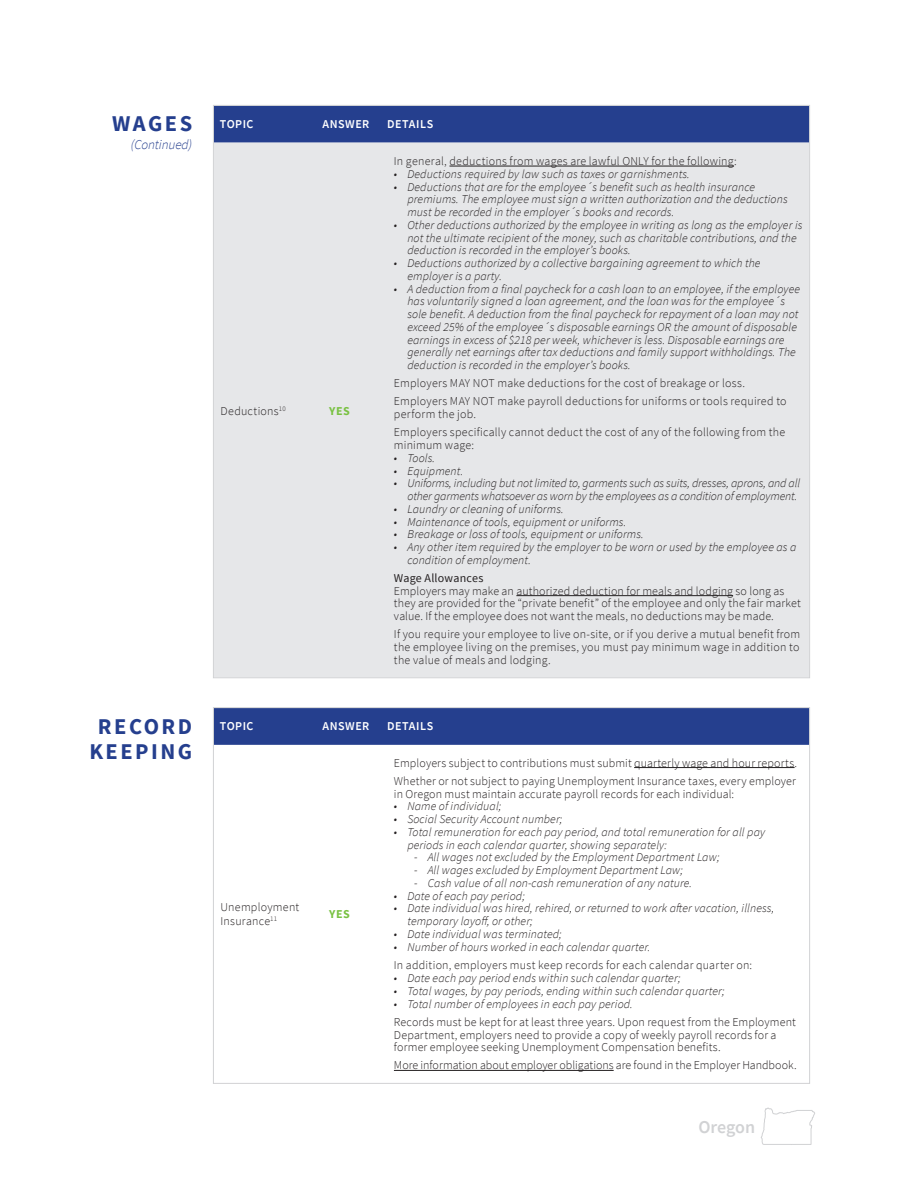
<style>
.page{position:relative;width:918px;height:1188px;background:#fff}
.page>*{position:absolute;margin:0;border:0;box-sizing:border-box;transform-origin:0 0}
.t1{font:700 22.5px/25.5px "Source Sans Pro";letter-spacing:.11em;color:#253f8e;text-align:center}
.t2{font:600 18px "Source Sans Pro";letter-spacing:-.01em;color:#d1d2d4}
.t3{font:italic 300 13.5px "Source Sans Pro";letter-spacing:-.01em;color:#253f8e}
.t4{font:italic 300 12px/12.8px "Source Sans Pro";letter-spacing:.01em;color:#231f20}
.Row_Categories{font:300 12px/12.8px "Source Sans Pro";letter-spacing:.015em;color:#231f20}
.t5{font:italic 300 12px/12.8px "Source Sans Pro";letter-spacing:-.01em;color:#231f20;text-align:right}
.Column_Headers{font:600 12px "Source Sans Pro";letter-spacing:.045em;color:#fff}
.Row_Categories_YES{font:700 12px "Source Sans Pro";letter-spacing:.045em;color:#79c142}
.s1{font-weight:400}
</style>
<div class="page">
<div style="left:215px;top:107px;width:593px;height:36px;background:#253f8e"></div>
<div style="left:215px;top:143px;width:593px;height:533px;background:#e6e7e9"></div>
<hr style="left:449px;top:166px;width:285px;height:1px;background:#231f20">
<hr style="left:516px;top:595px;width:217px;height:1px;background:#231f20">
<svg style="left:761px;top:1107px;width:54px;height:38px"></svg>
<div style="left:215px;top:709px;width:593px;height:36px;background:#253f8e"></div>
<hr style="left:634px;top:767px;width:161px;height:1px;background:#231f20">
<hr style="left:394px;top:1070px;width:220px;height:1px;background:#231f20">
<p class="t1" style="left:112px;top:111px;width:82px">WAGES</p>
<p class="t3" style="left:131px;top:136px;width:63px">(Continued)</p>
<p class="t1" style="left:89px;top:713px;width:104px">RECORD<br>KEEPING</p>
<p class="Column_Headers" style="left:220px;top:116px;width:35px">TOPIC</p>
<p class="Column_Headers" style="left:322px;top:116px;width:48px">ANSWER</p>
<p class="Column_Headers" style="left:387px;top:116px;width:48px">DETAILS</p>
<p class="Row_Categories" style="left:221px;top:404px;width:67px">Deductions<sup>10</sup></p>
<p class="Row_Categories_YES" style="left:329px;top:402px;width:22px">YES</p>
<p class="Row_Categories" style="left:394px;top:155px;width:344px">In general, deductions from wages are lawful ONLY for the following:</p>
<p class="t4" style="left:394px;top:168px;width:297px">• Deductions required by law such as taxes or garnishments.</p>
<p class="t4" style="left:407px;top:180px;width:382px;text-indent:-14px">• Deductions that are for the employee´s benefit such as health insurance premiums. The employee must sign a written authorization and the deductions must be recorded in the employer´s books and records.</p>
<p class="t4" style="left:407px;top:219px;width:397px;text-indent:-14px">• Other deductions authorized by the employee in writing as long as the employer is not the ultimate recipient of the money, such as charitable contributions, and the deduction is recorded in the employer’s books.</p>
<p class="t4" style="left:407px;top:257px;width:355px;text-indent:-14px">• Deductions authorized by a collective bargaining agreement to which the employer is a party.</p>
<p class="t4" style="left:407px;top:282px;width:394px;text-indent:-14px">• A deduction from a final paycheck for a cash loan to an employee, if the employee has voluntarily signed a loan agreement, and the loan was for the employee´s sole benefit. A deduction from the final paycheck for repayment of a loan may not exceed 25% of the employee´s disposable earnings OR the amount of disposable earnings in excess of $218 per week, whichever is less. Disposable earnings are generally net earnings after tax deductions and family support withholdings. The deduction is recorded in the employer’s books.</p>
<p class="Row_Categories" style="left:394px;top:377px;width:353px">Employers MAY NOT make deductions for the cost of breakage or loss.</p>
<p class="Row_Categories" style="left:394px;top:395px;width:394px">Employers MAY NOT make payroll deductions for uniforms or tools required to perform the job.</p>
<p class="Row_Categories" style="left:394px;top:426px;width:393px">Employers specifically cannot deduct the cost of any of the following from the minimum wage:</p>
<p class="t4" style="left:394px;top:451px;width:43px">• Tools.</p>
<p class="t4" style="left:394px;top:464px;width:71px">• Equipment.</p>
<p class="t5" style="left:394px;top:477px;width:408px">• Uniforms, including but not limited to, garments such as suits, dresses, aprons, and all other garments whatsoever as worn by the employees as a condition of employment.</p>
<p class="t4" style="left:394px;top:502px;width:171px">• Laundry or cleaning of uniforms.</p>
<p class="t4" style="left:394px;top:515px;width:234px">• Maintenance of tools, equipment or uniforms.</p>
<p class="t4" style="left:394px;top:528px;width:251px">• Breakage or loss of tools, equipment or uniforms.</p>
<p class="t4" style="left:407px;top:541px;width:391px;text-indent:-14px">• Any other item required by the employer to be worn or used by the employee as a condition of employment.</p>
<p class="Row_Categories" style="left:394px;top:572px;width:408px"><span class="s1">Wage Allowances<br></span>Employers may make an authorized deduction for meals and lodging so long as they are provided for the “private benefit” of the employee and only the fair market value. If the employee does not want the meals, no deductions may be made.</p>
<p class="Row_Categories" style="left:394px;top:628px;width:408px;text-align:justify">If you require your employee to live on-site, or if you derive a mutual benefit from the employee living on the premises, you must pay minimum wage in addition to the value of meals and lodging.</p>
<p class="Column_Headers" style="left:220px;top:718px;width:35px">TOPIC</p>
<p class="Column_Headers" style="left:322px;top:718px;width:48px">ANSWER</p>
<p class="Column_Headers" style="left:387px;top:718px;width:48px">DETAILS</p>
<p class="Row_Categories" style="left:221px;top:901px;width:80px;line-height:13.5px">Unemployment<br>Insurance<sup>11</sup></p>
<p class="Row_Categories_YES" style="left:329px;top:906px;width:22px">YES</p>
<p class="Row_Categories" style="left:394px;top:756px;width:405px">Employers subject to contributions must submit quarterly wage and hour reports.</p>
<p class="Row_Categories" style="left:394px;top:774px;width:404px">Whether or not subject to paying Unemployment Insurance taxes, every employer in Oregon must maintain accurate payroll records for each individual:</p>
<p class="t4" style="left:394px;top:800px;width:109px">• Name of individual;</p>
<p class="t4" style="left:394px;top:813px;width:170px">• Social Security Account number;</p>
<p class="t4" style="left:407px;top:825px;width:359px;text-indent:-14px">• Total remuneration for each pay period, and total remuneration for all pay periods in each calendar quarter, showing separately:</p>
<p class="t4" style="left:414px;top:851px;width:307px">- All wages not excluded by the Employment Department Law;</p>
<p class="t4" style="left:414px;top:864px;width:270px">- All wages excluded by Employment Department Law;</p>
<p class="t4" style="left:414px;top:876px;width:280px">- Cash value of all non-cash remuneration of any nature.</p>
<p class="t4" style="left:394px;top:889px;width:132px">• Date of each pay period;</p>
<p class="t4" style="left:407px;top:902px;width:368px;text-indent:-14px">• Date individual was hired, rehired, or returned to work after vacation, illness, temporary layoff, or other;</p>
<p class="t4" style="left:394px;top:927px;width:169px">• Date individual was terminated;</p>
<p class="t4" style="left:394px;top:940px;width:258px">• Number of hours worked in each calendar quarter.</p>
<p class="Row_Categories" style="left:394px;top:959px;width:360px">In addition, employers must keep records for each calendar quarter on:</p>
<p class="t4" style="left:394px;top:972px;width:288px">• Date each pay period ends within such calendar quarter;</p>
<p class="t4" style="left:394px;top:985px;width:332px">• Total wages, by pay periods, ending within such calendar quarter;</p>
<p class="t4" style="left:394px;top:997px;width:240px">• Total number of employees in each pay period.</p>
<p class="Row_Categories" style="left:394px;top:1016px;width:404px">Records must be kept for at least three years. Upon request from the Employment<br>Department, employers need to provide a copy of weekly payroll records for a former employee seeking Unemployment Compensation benefits.</p>
<p class="Row_Categories" style="left:394px;top:1059px;width:404px">More information about employer obligations are found in the Employer Handbook.</p>
<p class="t2" style="left:699px;top:1115px;width:58px">Oregon</p>
</div>
